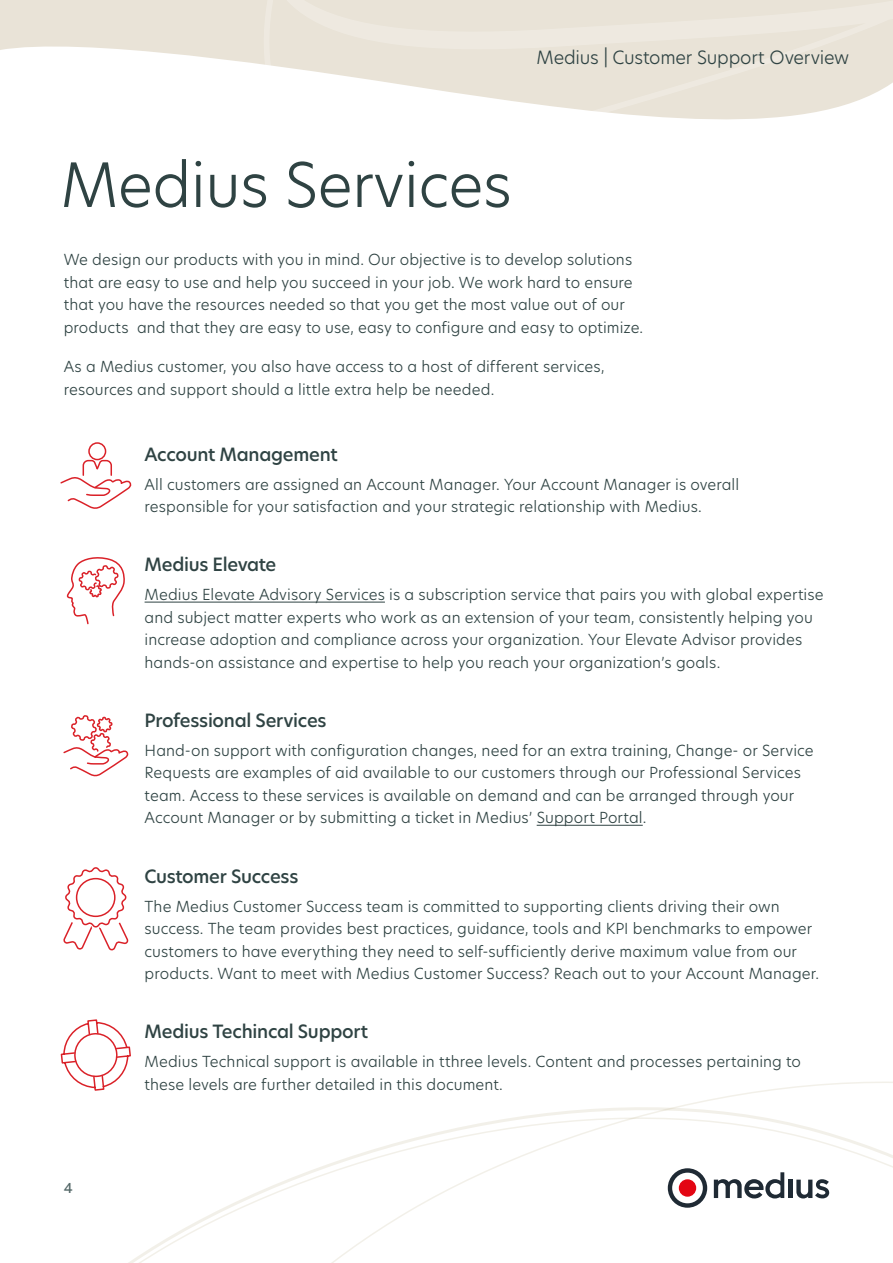
<style>
.page{position:relative;width:893px;height:1263px;background:#fff}
.page>*{position:absolute;margin:0;border:0;box-sizing:border-box;transform-origin:0 0}
.t1{font:300 60px "New Hero";letter-spacing:-.01em;color:#2f4343}
.t2{font:500 18px "New Hero";letter-spacing:-.015em;color:#2f4343}
.t3{font:300 18px "New Hero";letter-spacing:-.01em;color:#2f4343}
.t4{font:300 15px/22.5px "New Hero";letter-spacing:.005em;color:#2f4343}
.t5{font:500 13.5px "New Hero";color:#546868}
</style>
<div class="page">
<svg style="left:0;top:0;width:259px;height:64px;fill:#e9e3d7"></svg>
<svg style="left:259px;top:0;width:634px;height:120px;fill:#e9e3d7"></svg>
<hr style="left:145px;top:602px;width:240px;height:1px;background:#2f4343">
<hr style="left:537px;top:825px;width:106px;height:1px;background:#2f4343">
<svg style="left:63px;top:867px;width:66px;height:84px"></svg>
<div style="left:88px;top:442px;width:18px;height:18px;border:2px solid #da2128;border-radius:50%"></div>
<svg style="left:60px;top:459px;width:72px;height:50px"></svg>
<svg style="left:60px;top:1019px;width:71px;height:50px"></svg>
<svg style="left:67px;top:557px;width:58px;height:68px"></svg>
<svg style="left:63px;top:715px;width:66px;height:62px"></svg>
<svg style="left:137px;top:1082px;width:756px;height:181px"></svg>
<p class="t3" style="left:537px;top:45px;width:314px">Medius | Customer Support Overview</p>
<h1 class="t1" style="left:61px;top:144px;width:453px">Medius Services</h1>
<p class="t4" style="left:64px;top:248px;width:581px">We design our products with you in mind. Our objective is to develop solutions that are easy to use and help you succeed in your job. We work hard to ensure that you have the resources needed so that you get the most value out of our products and that they are easy to use, easy to configure and easy to optimize.</p>
<p class="t4" style="left:64px;top:355px;width:542px">As a Medius customer, you also have access to a host of different services, resources and support should a little extra help be needed.</p>
<p class="t2" style="left:145px;top:442px;width:195px">Account Management</p>
<p class="t4" style="left:145px;top:472px;width:596px">All customers are assigned an Account Manager. Your Account Manager is overall responsible for your satisfaction and your strategic relationship with Medius.</p>
<p class="t2" style="left:145px;top:552px;width:133px">Medius Elevate</p>
<p class="t4" style="left:145px;top:583px;width:681px">Medius Elevate Advisory Services is a subscription service that pairs you with global expertise and subject matter experts who work as an extension of your team, consistently helping you increase adoption and compliance across your organization. Your Elevate Advisor provides hands-on assistance and expertise to help you reach your organization’s goals.</p>
<p class="t2" style="left:145px;top:708px;width:184px">Professional Services</p>
<p class="t4" style="left:145px;top:739px;width:671px">Hand-on support with configuration changes, need for an extra training, Change- or Service Requests are examples of aid available to our customers through our Professional Services team. Access to these services is available on demand and can be arranged through your Account Manager or by submitting a ticket in Medius’ Support Portal.</p>
<p class="t2" style="left:145px;top:864px;width:155px">Customer Success</p>
<p class="t4" style="left:145px;top:894px;width:676px">The Medius Customer Success team is committed to supporting clients driving their own success. The team provides best practices, guidance, tools and KPI benchmarks to empower customers to have everything they need to self-sufficiently derive maximum value from our products. Want to meet with Medius Customer Success? Reach out to your Account Manager.</p>
<p class="t5" style="left:64px;top:1179px;width:11px">4</p>
<p class="t2" style="left:145px;top:1019px;width:225px">Medius Techincal Support</p>
<p class="t4" style="left:145px;top:1050px;width:658px">Medius Technical support is available in tthree levels. Content and processes pertaining to these levels are further detailed in this document.</p>
</div>
